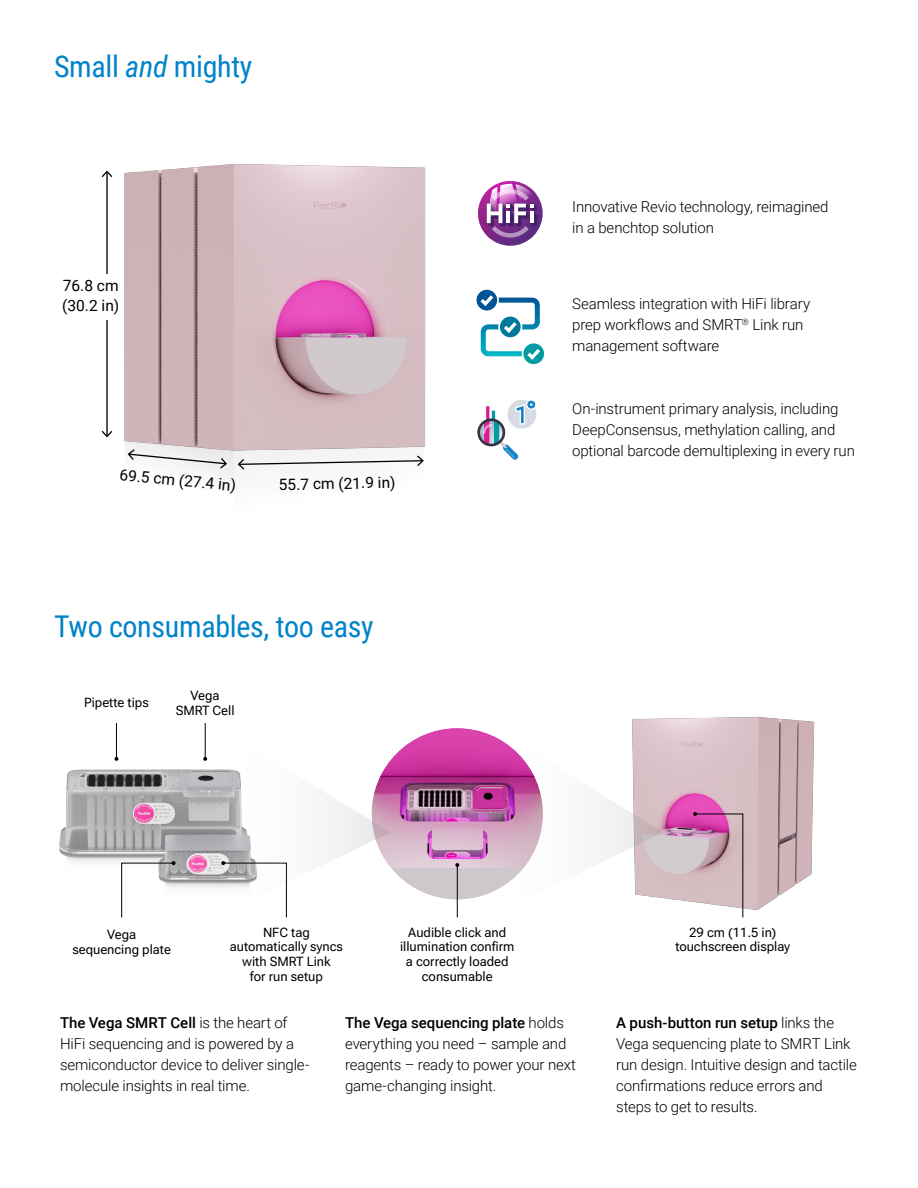
<style>
.page{position:relative;width:918px;height:1188px;background:#fff}
.page>*{position:absolute;margin:0;border:0;box-sizing:border-box;transform-origin:0 0}
.t1{font:30px "Roboto Condensed";letter-spacing:-.01em;color:#0083ca}
.t2{font:15.45px/20.2px "Roboto";color:#000}
.t3{font:300 15px/21px "Roboto";letter-spacing:-.01em;color:#000}
.t4{font:13.05px/14.9px "Roboto Flex";color:#000;text-align:center}
.s1{font-style:italic}
.s2{font-weight:500}
</style>
<div class="page">
<hr style="left:106px;top:172px;width:2px;height:264px;background:#000">
<svg style="left:102px;top:431px;width:5px;height:6px"></svg>
<svg style="left:102px;top:171px;width:5px;height:6px"></svg>
<img style="left:107px;top:164px;width:319px;height:283px">
<svg style="left:125px;top:441px;width:299px;height:38px"></svg>
<div style="left:61px;top:274px;width:63px;height:45px;background:#fff"></div>
<svg style="left:478px;top:181px;width:65px;height:65px"></svg>
<svg style="left:476px;top:289px;width:69px;height:76px"></svg>
<svg style="left:477px;top:399px;width:60px;height:61px"></svg>
<img style="left:632px;top:717px;width:183px;height:201px">
<img style="left:372px;top:728px;width:171px;height:171px;border-radius:85px">
<img style="left:59px;top:723px;width:162px;height:165px">
<svg style="left:121px;top:861px;width:55px;height:57px"></svg>
<hr style="left:457px;top:865px;width:1px;height:53px;background:#000">
<svg style="left:455px;top:863px;width:4px;height:4px"></svg>
<hr style="left:116px;top:723px;width:1px;height:36px;background:#000">
<hr style="left:205px;top:723px;width:1px;height:36px;background:#000">
<svg style="left:203px;top:757px;width:4px;height:4px"></svg>
<svg style="left:221px;top:761px;width:169px;height:157px"></svg>
<svg style="left:514px;top:743px;width:149px;height:162px"></svg>
<svg style="left:693px;top:812px;width:50px;height:106px;background:#cea9bb"></svg>
<h1 class="t1" style="left:54px;top:45px;width:200px">Small <span class="s1">and</span> mighty</h1>
<p class="t2" style="left:62px;top:275px;width:59px">76.8 cm (30.2 in)</p>
<p class="t2" style="left:121px;top:464px;width:118px;rotate:5deg">69.5 cm (27.4 in)</p>
<p class="t2" style="left:279px;top:474px;width:118px;rotate:-1deg">55.7 cm (21.9 in)</p>
<h1 class="t1" style="left:54px;top:605px;width:321px">Two consumables, too easy</h1>
<p class="t4" style="left:84px;top:693px;width:66px">Pipette tips</p>
<p class="t4" style="left:176px;top:686px;width:60px">Vega<br>SMRT Cell</p>
<p class="t3" style="left:572px;top:195px;width:258px">Innovative Revio technology, reimagined in a benchtop solution</p>
<p class="t3" style="left:572px;top:293px;width:240px">Seamless integration with HiFi library prep workflows and SMRT<sup>®</sup> Link run management software</p>
<p class="t3" style="left:572px;top:397px;width:284px">On-instrument primary analysis, including<br>DeepConsensus, methylation calling, and optional barcode demultiplexing in every run</p>
<p class="t4" style="left:72px;top:926px;width:100px">Vega sequencing plate</p>
<p class="t4" style="left:400px;top:923px;width:116px">Audible click and illumination confirm a correctly loaded consumable</p>
<p class="t4" style="left:230px;top:923px;width:115px">NFC tag automatically syncs with SMRT Link<br>for run setup</p>
<p class="t4" style="left:675px;top:923px;width:116px">29 cm (11.5 in) touchscreen display</p>
<p class="t3" style="left:60px;top:1012px;width:251px"><span class="s2">The Vega SMRT Cell</span> is the heart of HiFi sequencing and is powered by a semiconductor device to deliver single&shy;molecule insights in real time.</p>
<p class="t3" style="left:345px;top:1012px;width:232px"><span class="s2">The Vega sequencing plate</span> holds everything you need – sample and reagents – ready to power your next game-changing insight.</p>
<p class="t3" style="left:616px;top:1012px;width:242px"><span class="s2">A push-button run setup</span> links the Vega sequencing plate to SMRT Link run design. Intuitive design and tactile confirmations reduce errors and steps to get to results.</p>
</div>
